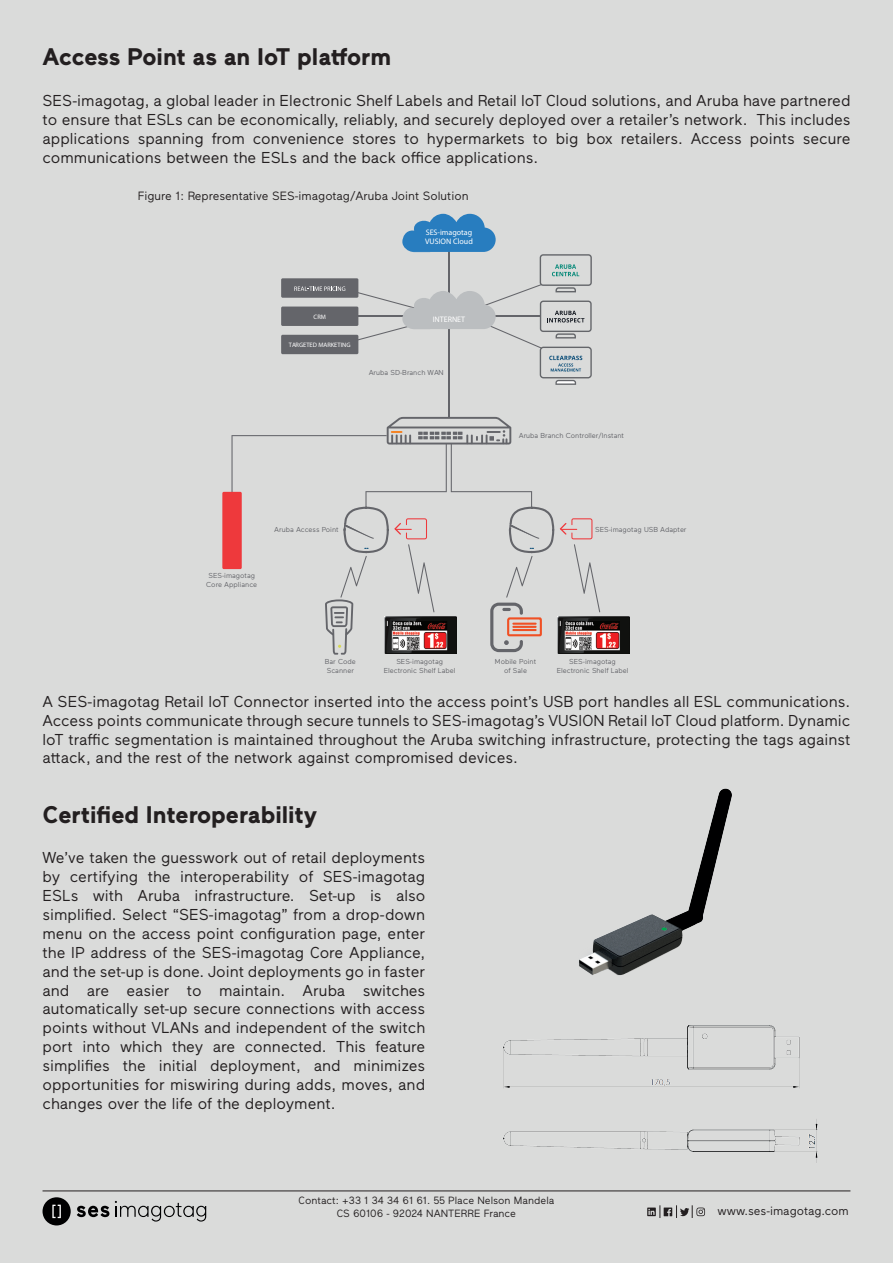
<style>
.page{position:relative;width:893px;height:1263px;background:#dadbda}
.page>*{position:absolute;margin:0;border:0;box-sizing:border-box;transform-origin:0 0}
.t1{font:700 24px "Maax";color:#231f20}
.t2{font:15.75px/18.9px "Maax";color:#231f20;text-align:justify}
.t3{font:12px "Maax";color:#231f20}
.t4{font:10.5px/12.6px "Maax";color:#231f20;text-align:center}
.t5{font:7.95px/9.6px "Myriad Pro";color:#fff}
.t6{font:7.2px/8.9px "Maax";color:#64656a;text-align:center}
.t7{font:6.45px "Myriad Pro";color:#fff}
</style>
<div class="page">
<svg style="left:647px;top:1205px;width:58px;height:13px"></svg>
<svg style="left:77px;top:1206px;width:32px;height:11px"></svg>
<svg style="left:115px;top:1201px;width:91px;height:20px"></svg>
<div style="left:43px;top:1197px;width:28px;height:28px;background:#000001;border-radius:50%"></div>
<svg style="left:52px;top:1205px;width:9px;height:13px"></svg>
<hr style="left:43px;top:1191px;width:807px;height:1px;background:#231f20">
<img style="left:579px;top:788px;width:153px;height:188px">
<img style="left:503px;top:1025px;width:315px;height:138px">
<hr style="left:448px;top:316px;width:2px;height:101px;background:#64656a">
<div style="left:222px;top:492px;width:20px;height:77px;background:#ee393c;border-radius:2px"></div>
<div style="left:281px;top:307px;width:77px;height:19px;background:#64656a;border-radius:2px"></div>
<div style="left:281px;top:278px;width:77px;height:20px;background:#64656a;border-radius:2px"></div>
<div style="left:281px;top:335px;width:77px;height:19px;background:#64656a;border-radius:2px"></div>
<svg style="left:294px;top:214px;width:298px;height:171px"></svg>
<svg style="left:231px;top:417px;width:323px;height:238px"></svg>
<svg style="left:560px;top:518px;width:40px;height:94px"></svg>
<img style="left:557px;top:617px;width:72px;height:36px">
<img style="left:384px;top:617px;width:73px;height:36px">
<h1 class="t1" style="left:43px;top:41px;width:350px">Access Point as an IoT platform</h1>
<p class="t2" style="left:43px;top:91px;width:809px">SES-imagotag, a global leader in Electronic Shelf Labels and Retail IoT Cloud solutions, and Aruba have partnered to ensure that ESLs can be economically, reliably, and securely deployed over a retailer’s network. This includes applications spanning from convenience stores to hypermarkets to big box retailers. Access points secure communications between the ESLs and the back office applications.</p>
<p class="t3" style="left:138px;top:188px;width:332px">Figure 1: Representative SES-imagotag/Aruba Joint Solution</p>
<p class="t5" style="left:425px;top:227px;width:49px">SES-imagotag<br>VUSION Cloud</p>
<p class="t7" style="left:314px;top:313px;width:14px">CRM</p>
<p class="t7" style="left:289px;top:341px;width:63px">TARGETED MARKETING</p>
<p class="t5" style="left:433px;top:314px;width:34px">INTERNET</p>
<p class="t6" style="left:369px;top:367px;width:76px">Aruba SD-Branch WAN</p>
<p class="t6" style="left:519px;top:430px;width:107px">Aruba Branch Controller/Instant</p>
<p class="t6" style="left:206px;top:571px;width:52px;text-align:left">SES-imagotag<br>Core Appliance</p>
<p class="t6" style="left:274px;top:524px;width:66px">Aruba Access Point</p>
<p class="t6" style="left:595px;top:524px;width:93px">SES-imagotag USB Adapter</p>
<p class="t6" style="left:325px;top:657px;width:33px;text-align:left">Bar Code<br>Scanner</p>
<p class="t6" style="left:384px;top:657px;width:73px">SES-imagotag<br>Electronic Shelf Label</p>
<p class="t6" style="left:495px;top:657px;width:43px">Mobile Point of Sale</p>
<p class="t6" style="left:557px;top:657px;width:73px">SES-imagotag<br>Electronic Shelf Label</p>
<p class="t2" style="left:43px;top:691px;width:809px">A SES-imagotag Retail IoT Connector inserted into the access point’s USB port handles all ESL communications.<br>Access points communicate through secure tunnels to SES-imagotag’s VUSION Retail IoT Cloud platform. Dynamic IoT traffic segmentation is maintained throughout the Aruba switching infrastructure, protecting the tags against attack, and the rest of the network against compromised devices.</p>
<h1 class="t1" style="left:43px;top:798px;width:276px">Certified Interoperability</h1>
<p class="t2" style="left:43px;top:847px;width:384px">We’ve taken the guesswork out of retail deployments by certifying the interoperability of SES-imagotag ESLs with Aruba infrastructure. Set-up is also simplified. Select “SES-imagotag” from a drop-down menu on the access point configuration page, enter the IP address of the SES-imagotag Core Appliance, and the set-up is done. Joint deployments go in faster and are easier to maintain. Aruba switches automatically set-up secure connections with access points without VLANs and independent of the switch port into which they are connected. This feature simplifies the initial deployment, and minimizes opportunities for miswiring during adds, moves, and changes over the life of the deployment.</p>
<p class="t4" style="left:299px;top:1194px;width:257px">Contact: +33 1 34 34 61 61. 55 Place Nelson Mandela<br>CS 60106 - 92024 NANTERRE France</p>
<p class="t3" style="left:717px;top:1203px;width:133px">www.ses-imagotag.com</p>
</div>
